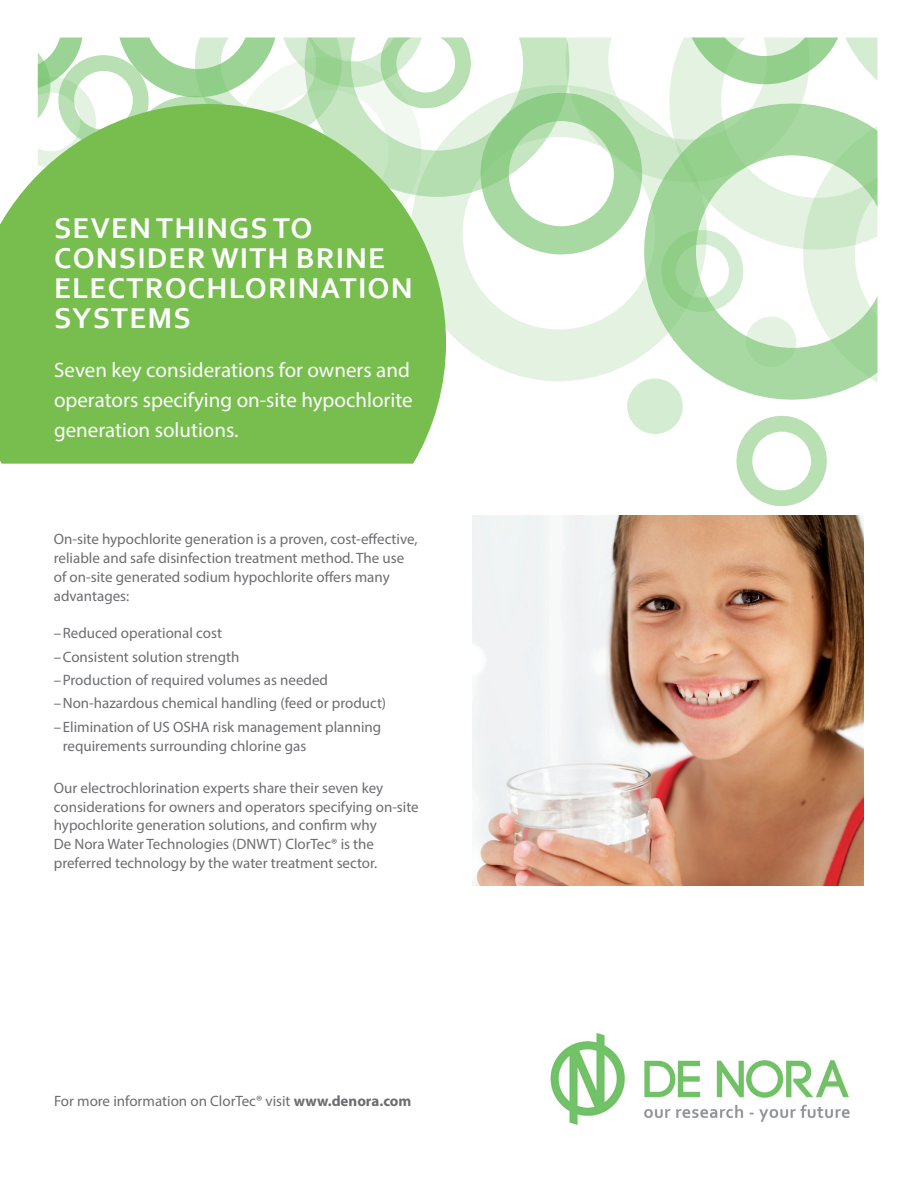
<style>
.page{position:relative;width:918px;height:1188px;background:#fff}
.page>*{position:absolute;margin:0;border:0;box-sizing:border-box;transform-origin:0 0}
.Document_Title{font:700 30px/30px "Corbel";letter-spacing:.04em;color:#fff}
.Secondary_Text_Zone{font:21px/30px "Myriad Pro";color:#fff}
.Body_Text{font:15px/18.8px "Myriad Pro";color:#6c6d70}
.Call_To_Action_Text{font:15px "Myriad Pro";color:#6c6d70}
.s1{font-weight:700}
</style>
<div class="page">
<svg style="left:736px;top:416px;width:91px;height:90px"></svg>
<div style="left:627px;top:378px;width:56px;height:56px;background:#d4ecd1;border-radius:50%"></div>
<svg style="left:38px;top:38px;width:840px;height:365px"></svg>
<svg style="left:0;top:104px;width:446px;height:360px;background:#84c460"></svg>
<img style="left:550px;top:1033px;width:300px;height:92px">
<img style="left:472px;top:515px;width:391px;height:371px">
<p class="Document_Title" style="left:54px;top:212px;width:333px">SEVEN THINGS TO<br>CONSIDER WITH BRINE</p>
<p class="Document_Title" style="left:54px;top:272px;width:360px">ELECTROCHLORINATION</p>
<p class="Document_Title" style="left:54px;top:302px;width:138px">SYSTEMS</p>
<p class="Secondary_Text_Zone" style="left:54px;top:354px;width:360px">Seven key considerations for owners and operators specifying on-site hypochlorite generation solutions.</p>
<p class="Body_Text" style="left:54px;top:530px;width:365px">On-site hypochlorite generation is a proven, cost-effective, reliable and safe disinfection treatment method. The use of on-site generated sodium hypochlorite offers many advantages:</p>
<p class="Body_Text" style="left:54px;top:623px;width:170px">–Reduced operational cost</p>
<p class="Body_Text" style="left:54px;top:647px;width:187px">–Consistent solution strength</p>
<p class="Body_Text" style="left:54px;top:670px;width:276px">–Production of required volumes as needed</p>
<p class="Body_Text" style="left:54px;top:694px;width:334px">–Non-hazardous chemical handling (feed or product)</p>
<p class="Body_Text" style="left:63px;top:717px;width:320px;text-indent:-9px">–Elimination of US OSHA risk management planning requirements surrounding chlorine gas</p>
<p class="Body_Text" style="left:54px;top:778px;width:366px">Our electrochlorination experts share their seven key considerations for owners and operators specifying on-site hypochlorite generation solutions, and confirm why<br>De Nora Water Technologies (DNWT) ClorTec® is the preferred technology by the water treatment sector.</p>
<p class="Call_To_Action_Text" style="left:54px;top:1092px;width:359px">For more information on ClorTec® visit <span class="s1">www.denora.com</span></p>
</div>
